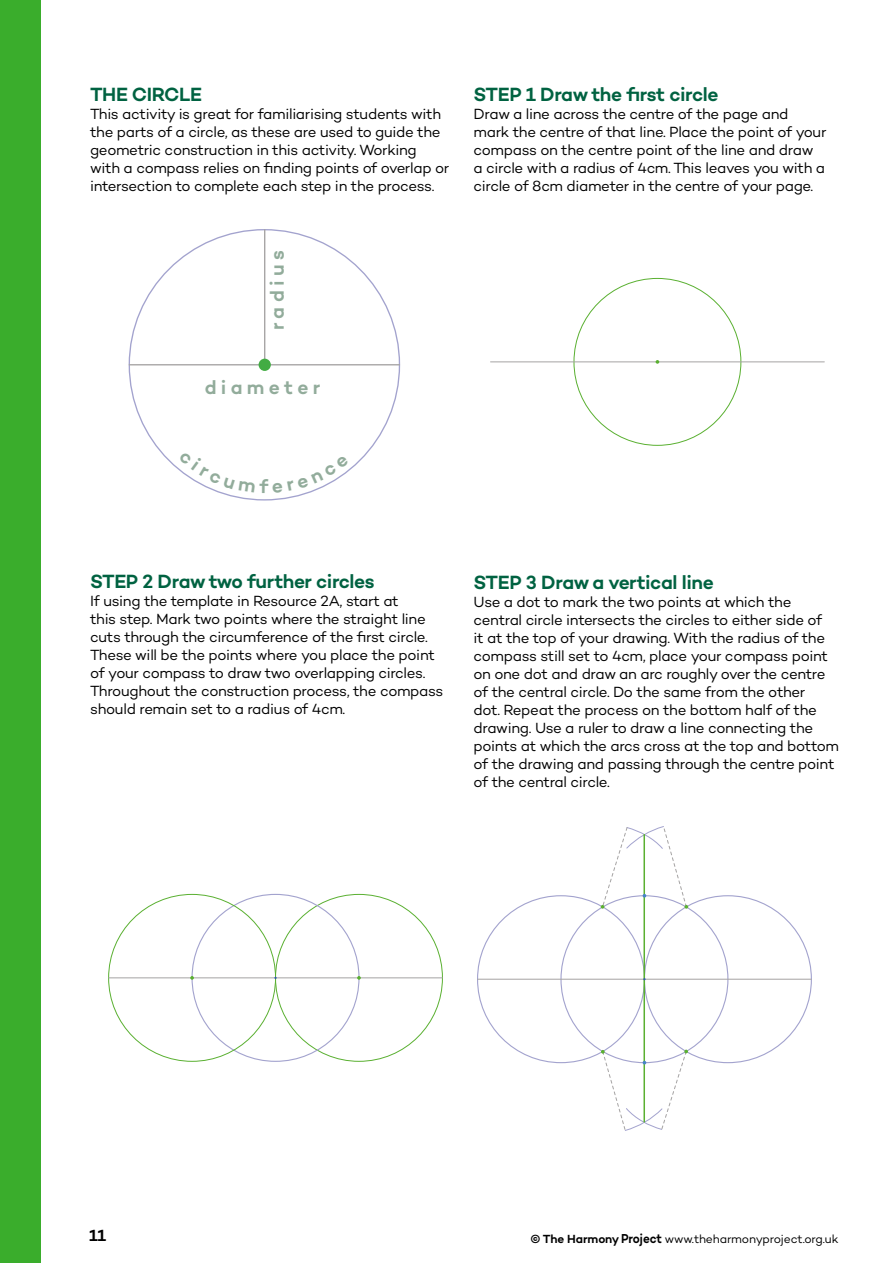
<style>
.page{position:relative;width:893px;height:1263px;background:#fff}
.page>*{position:absolute;margin:0;border:0;box-sizing:border-box;transform-origin:0 0}
.t1{font:600 19.5px "Campton";letter-spacing:-.02em;color:#006241}
.t2{font:600 19.5px "Campton";color:#92ac9b}
.t3{font:600 16.5px "Campton";color:#000}
.t4{font:15px/18px "Campton";letter-spacing:-.025em;color:#000}
.t5{font:12px "Campton";letter-spacing:-.01em;color:#000}
.s1{font-weight:600}
.s2{font-weight:600;font-size:13.2px}
</style>
<div class="page">
<div style="left:0;top:0;width:41px;height:1263px;background:#3aad2c"></div>
<hr style="left:478px;top:979px;width:333px;height:1px;background:#a5a3a3">
<hr style="left:643px;top:835px;width:2px;height:287px;background:#5ab031">
<svg style="left:601px;top:826px;width:87px;height:83px"></svg>
<svg style="left:601px;top:1050px;width:87px;height:81px"></svg>
<hr style="left:490px;top:361px;width:334px;height:1px;background:#a5a3a3">
<svg style="left:656px;top:360px;width:3px;height:4px"></svg>
<hr style="left:109px;top:977px;width:333px;height:1px;background:#a5a3a3">
<svg style="left:357px;top:976px;width:4px;height:4px"></svg>
<svg style="left:190px;top:976px;width:4px;height:4px"></svg>
<hr style="left:129px;top:364px;width:270px;height:1px;background:#a5a3a3">
<hr style="left:264px;top:230px;width:1px;height:135px;background:#a5a3a3">
<div style="left:259px;top:359px;width:12px;height:12px;background:#42ac43;border-radius:50%"></div>
<svg style="left:179px;top:468px;width:170px;height:25px"></svg>
<h1 class="t1" style="left:90px;top:82px;width:113px">THE CIRCLE</h1>
<p class="t4" style="left:90px;top:105px;width:361px">This activity is great for familiarising students with the parts of a circle, as these are used to guide the geometric construction in this activity. Working with a compass relies on finding points of overlap or intersection to complete each step in the process.</p>
<h1 class="t2" style="left:265px;top:330px;width:81px;rotate:-90deg">r a d i u s</h1>
<h1 class="t2" style="left:205px;top:375px;width:117px">d i a m e t e r</h1>
<h1 class="t1" style="left:474px;top:82px;width:246px">STEP 1 Draw the first circle</h1>
<p class="t4" style="left:474px;top:105px;width:354px">Draw a line across the centre of the page and mark the centre of that line. Place the point of your compass on the centre point of the line and draw<br>a circle with a radius of 4cm. This leaves you with a circle of 8cm diameter in the centre of your page.</p>
<h1 class="t1" style="left:90px;top:569px;width:286px">STEP 2 Draw two further circles</h1>
<p class="t4" style="left:90px;top:592px;width:355px">If using the template in Resource 2A, start at<br>this step. Mark two points where the straight line cuts through the circumference of the first circle.<br>These will be the points where you place the point of your compass to draw two overlapping circles.<br>Throughout the construction process, the compass should remain set to a radius of 4cm.</p>
<h1 class="t1" style="left:474px;top:570px;width:242px">STEP 3 Draw a vertical line</h1>
<p class="t4" style="left:474px;top:593px;width:367px">Use a dot to mark the two points at which the central circle intersects the circles to either side of<br>it at the top of your drawing. With the radius of the compass still set to 4cm, place your compass point on one dot and draw an arc roughly over the centre of the central circle. Do the same from the other<br>dot. Repeat the process on the bottom half of the drawing. Use a ruler to draw a line connecting the points at which the arcs cross at the top and bottom of the drawing and passing through the centre point of the central circle.</p>
<p class="t3" style="left:89px;top:1225px;width:19px">11</p>
<p class="t5" style="left:530px;top:1231px;width:310px"><span class="s1">© The Harmony</span> <span class="s2">Project</span> www.theharmonyproject.org.uk</p>
</div>
